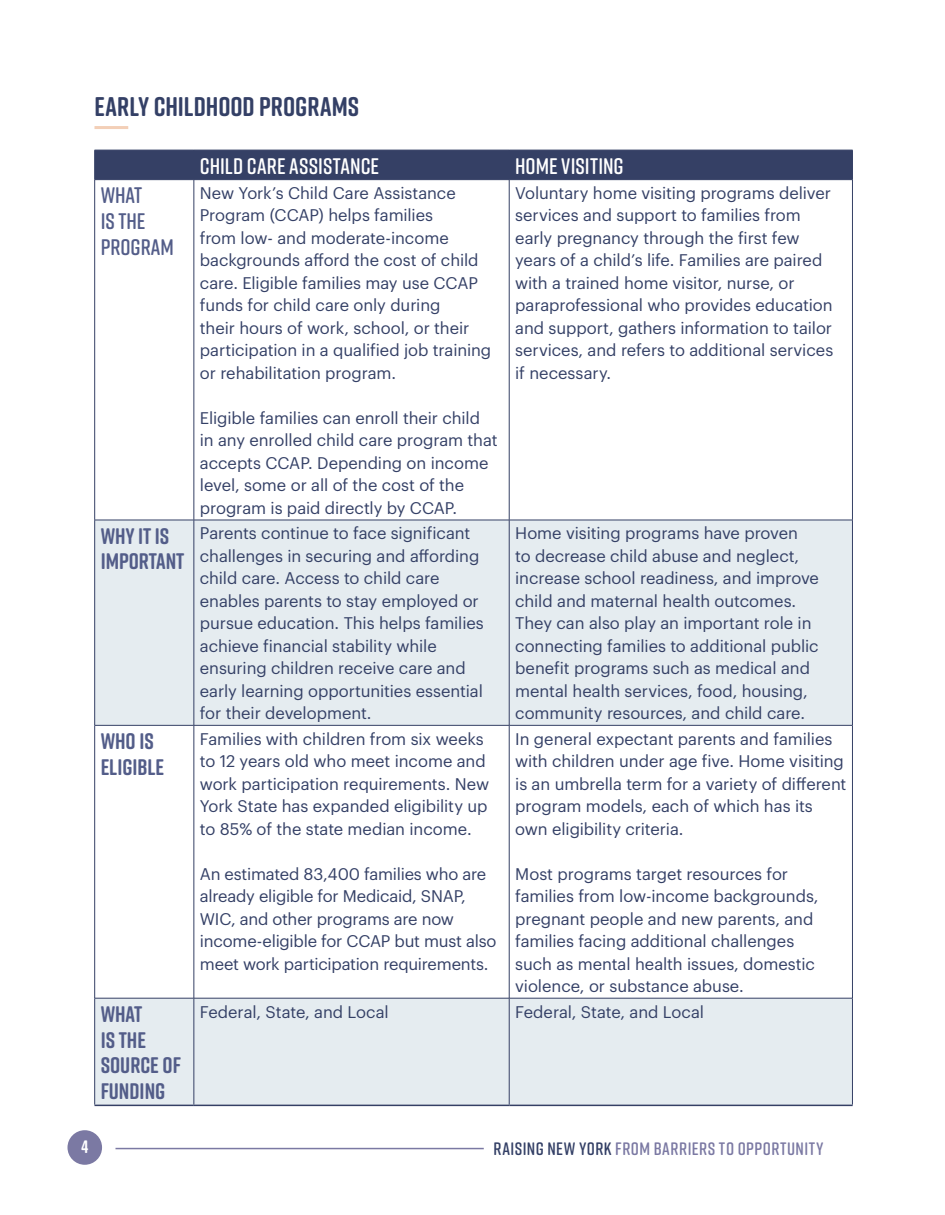
<style>
.page{position:relative;width:945px;height:1215px;background:#fff}
.page>*{position:absolute;margin:0;border:0;box-sizing:border-box;transform-origin:0 0}
.subheads{font:700 27px "Rift Soft";color:#344066}
.table_headers{font:700 22.5px/25.8px "Rift Soft";color:#535d89}
.t1{font:600 22.5px "Rift Soft";color:#fff}
.t2{font:600 22.5px/25.8px "Rift Soft";color:#535d89}
.t3{font:600 18px "Rift Soft";letter-spacing:.025em;color:#7b79a3}
.t4{font:700 18px "Rift Soft";color:#fff}
.body_text{font:16.5px/22.5px "Graphik";letter-spacing:-.005em;color:#344066}
.s1{color:#344066}
</style>
<div class="page">
<hr style="left:116px;top:1148px;width:368px;height:1px;background:#7b79a3">
<div style="left:68px;top:1130px;width:34px;height:35px;background:#7b79a3;border-radius:50%"></div>
<hr style="left:94px;top:126px;width:34px;height:3px;background:#f3cfb7">
<svg style="left:95px;top:521px;width:757px;height:584px;fill:#e5ecf0"></svg>
<div style="left:94px;top:150px;width:759px;height:29px;background:#354065"></div>
<hr style="left:94px;top:179px;width:100px;height:1px;background:#354065">
<hr style="left:94px;top:180px;width:1px;height:340px;background:#354065">
<hr style="left:194px;top:179px;width:315px;height:1px;background:#354065">
<hr style="left:194px;top:180px;width:1px;height:340px;background:#354065">
<hr style="left:509px;top:179px;width:344px;height:1px;background:#354065">
<hr style="left:509px;top:180px;width:1px;height:340px;background:#354065">
<hr style="left:852px;top:180px;width:1px;height:340px;background:#354065">
<hr style="left:94px;top:520px;width:100px;height:1px;background:#354065">
<hr style="left:94px;top:520px;width:1px;height:205px;background:#354065">
<hr style="left:194px;top:520px;width:315px;height:1px;background:#354065">
<hr style="left:194px;top:520px;width:1px;height:205px;background:#354065">
<hr style="left:509px;top:520px;width:344px;height:1px;background:#354065">
<hr style="left:509px;top:520px;width:1px;height:205px;background:#354065">
<hr style="left:852px;top:520px;width:1px;height:205px;background:#354065">
<hr style="left:94px;top:725px;width:100px;height:1px;background:#354065">
<hr style="left:94px;top:726px;width:1px;height:272px;background:#354065">
<hr style="left:194px;top:725px;width:315px;height:1px;background:#354065">
<hr style="left:194px;top:726px;width:1px;height:272px;background:#354065">
<hr style="left:509px;top:725px;width:344px;height:1px;background:#354065">
<hr style="left:509px;top:726px;width:1px;height:272px;background:#354065">
<hr style="left:852px;top:726px;width:1px;height:272px;background:#354065">
<hr style="left:94px;top:998px;width:100px;height:1px;background:#354065">
<hr style="left:94px;top:998px;width:1px;height:107px;background:#354065">
<hr style="left:194px;top:998px;width:315px;height:1px;background:#354065">
<hr style="left:194px;top:998px;width:1px;height:107px;background:#354065">
<hr style="left:509px;top:998px;width:344px;height:1px;background:#354065">
<hr style="left:509px;top:998px;width:1px;height:107px;background:#354065">
<hr style="left:852px;top:998px;width:1px;height:107px;background:#354065">
<hr style="left:94px;top:1105px;width:100px;height:1px;background:#354065">
<hr style="left:194px;top:1105px;width:315px;height:1px;background:#354065">
<hr style="left:509px;top:1105px;width:344px;height:1px;background:#354065">
<p class="subheads" style="left:94px;top:87px;width:266px">EARLY CHILDHOOD PROGRAMS</p>
<p class="t1" style="left:200px;top:150px;width:181px">CHILD CARE ASSISTANCE</p>
<p class="t1" style="left:515px;top:150px;width:110px">HOME VISITING</p>
<p class="t2" style="left:101px;top:182px;width:75px">WHAT<br>IS THE<br>PROGRAM</p>
<p class="body_text" style="left:200px;top:180px;width:293px">New York’s Child Care Assistance Program (CCAP) helps families<br>from low- and moderate-income backgrounds afford the cost of child care. Eligible families may use CCAP funds for child care only during<br>their hours of work, school, or their participation in a qualified job training or rehabilitation program.</p>
<p class="body_text" style="left:200px;top:405px;width:299px">Eligible families can enroll their child in any enrolled child care program that accepts CCAP. Depending on income level, some or all of the cost of the program is paid directly by CCAP.</p>
<p class="body_text" style="left:515px;top:180px;width:320px">Voluntary home visiting programs deliver services and support to families from early pregnancy through the first few years of a child’s life. Families are paired with a trained home visitor, nurse, or paraprofessional who provides education and support, gathers information to tailor services, and refers to additional services if necessary.</p>
<p class="table_headers" style="left:101px;top:522px;width:85px">WHY IT IS<br>IMPORTANT</p>
<p class="body_text" style="left:200px;top:521px;width:286px">Parents continue to face significant challenges in securing and affording child care. Access to child care enables parents to stay employed or pursue education. This helps families achieve financial stability while ensuring children receive care and early learning opportunities essential for their development.</p>
<p class="body_text" style="left:515px;top:521px;width:305px">Home visiting programs have proven<br>to decrease child abuse and neglect, increase school readiness, and improve child and maternal health outcomes.<br>They can also play an important role in connecting families to additional public benefit programs such as medical and mental health services, food, housing, community resources, and child care.</p>
<p class="table_headers" style="left:101px;top:728px;width:65px">WHO IS<br>ELIGIBLE</p>
<p class="body_text" style="left:200px;top:726px;width:291px">Families with children from six weeks to 12 years old who meet income and work participation requirements. New York State has expanded eligibility up to 85% of the state median income.</p>
<p class="body_text" style="left:200px;top:861px;width:298px">An estimated 83,400 families who are already eligible for Medicaid, SNAP, WIC, and other programs are now income-eligible for CCAP but must also meet work participation requirements.</p>
<p class="body_text" style="left:515px;top:726px;width:333px">In general expectant parents and families with children under age five. Home visiting is an umbrella term for a variety of different program models, each of which has its own eligibility criteria.</p>
<p class="body_text" style="left:515px;top:861px;width:305px">Most programs target resources for families from low-income backgrounds, pregnant people and new parents, and families facing additional challenges such as mental health issues, domestic violence, or substance abuse.</p>
<p class="table_headers" style="left:101px;top:1001px;width:82px">WHAT<br>IS THE<br>SOURCE OF<br>FUNDING</p>
<p class="body_text" style="left:200px;top:999px;width:190px">Federal, State, and Local</p>
<p class="body_text" style="left:515px;top:999px;width:190px">Federal, State, and Local</p>
<p class="t4" style="left:81px;top:1134px;width:8px">4</p>
<p class="t3" style="left:494px;top:1135px;width:332px"><span class="s1">RAISING NEW YORK</span> FROM BARRIERS TO OPPORTUNITY</p>
</div>
